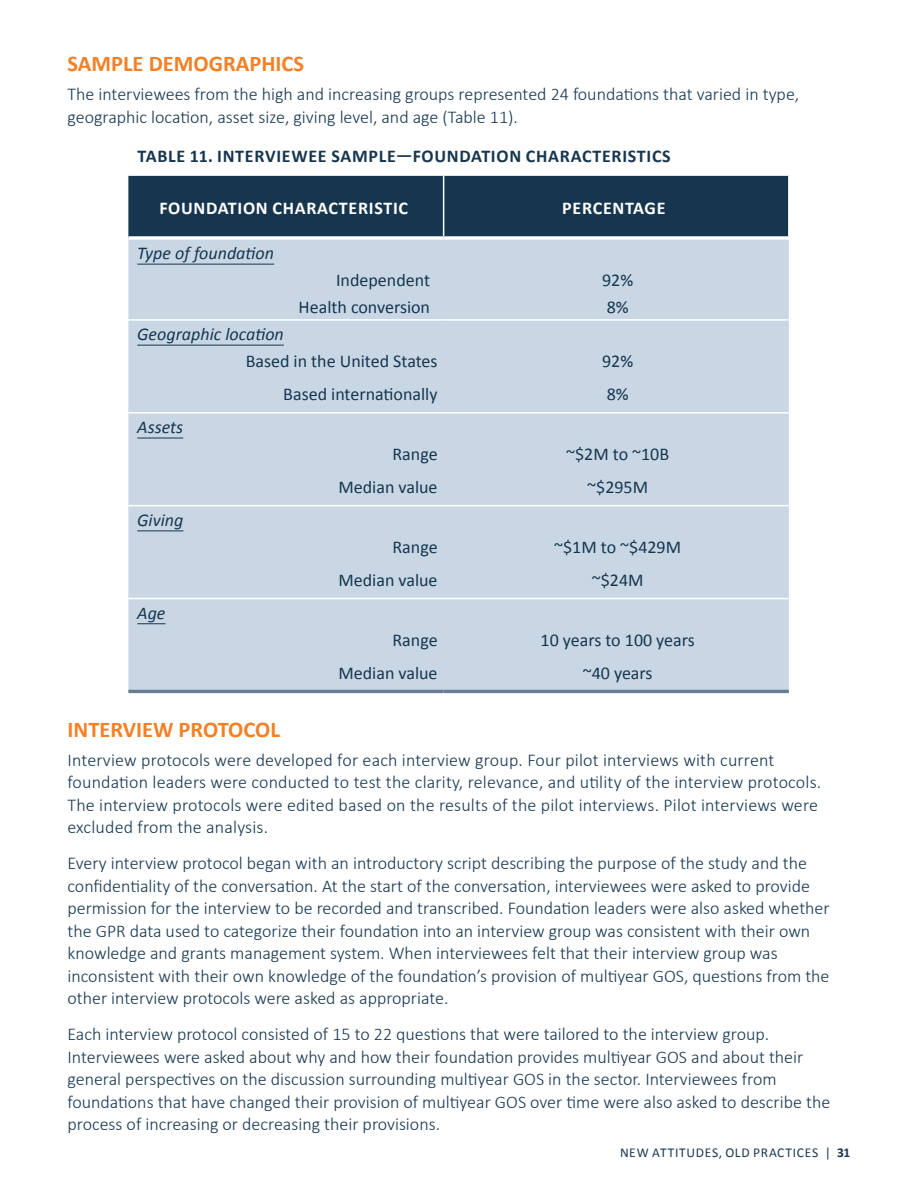
<style>
.page{position:relative;width:918px;height:1188px;background:#fff}
.page>*{position:absolute;margin:0;border:0;box-sizing:border-box;transform-origin:0 0}
.COPY_Subheader{font:700 22.5px "Calibri";color:#f48026}
.COPY{font:300 18px/22.5px "Calibri";color:#16364f}
.t1{font:18px "Calibri";color:#16364f}
.Table_Title_-_MB{font:700 18px "Calibri";letter-spacing:.04em;color:#16364f}
.Table_UL{font:italic 18px "Calibri";color:#16364f}
.t2{font:700 18px "Calibri";letter-spacing:.04em;color:#fff}
.t3{font:13.5px "Calibri";letter-spacing:.055em;color:#1c374f}
.s1{font-weight:700}
</style>
<div class="page">
<div style="left:128px;top:176px;width:660px;height:60px;background:#16364f"></div>
<div style="left:128px;top:240px;width:661px;height:450px;background:#c9d7e5"></div>
<hr style="left:443px;top:176px;width:1px;height:60px;background:#fff">
<hr style="left:128px;top:319px;width:316px;height:2px;background:#fff">
<hr style="left:444px;top:319px;width:345px;height:2px;background:#fff">
<hr style="left:128px;top:412px;width:316px;height:2px;background:#fff">
<hr style="left:444px;top:412px;width:345px;height:2px;background:#fff">
<hr style="left:128px;top:505px;width:316px;height:1px;background:#fff">
<hr style="left:444px;top:505px;width:345px;height:1px;background:#fff">
<hr style="left:128px;top:598px;width:316px;height:1px;background:#fff">
<hr style="left:444px;top:598px;width:345px;height:1px;background:#fff">
<hr style="left:128px;top:690px;width:316px;height:3px;background:#667e94">
<hr style="left:444px;top:690px;width:345px;height:3px;background:#667e94">
<svg style="left:128px;top:236px;width:316px;height:4px"></svg>
<svg style="left:444px;top:236px;width:345px;height:4px"></svg>
<hr style="left:137px;top:264px;width:137px;height:1px;background:#16364f">
<hr style="left:137px;top:345px;width:147px;height:1px;background:#16364f">
<hr style="left:137px;top:438px;width:46px;height:1px;background:#16364f">
<hr style="left:137px;top:531px;width:46px;height:1px;background:#16364f">
<svg style="left:137px;top:623px;width:29px;height:1px"></svg>
<p class="COPY_Subheader" style="left:68px;top:49px;width:238px">SAMPLE DEMOGRAPHICS</p>
<p class="COPY" style="left:68px;top:83px;width:733px">The interviewees from the high and increasing groups represented 24 foundations that varied in type, geographic location, asset size, giving level, and age (Table 11).</p>
<p class="Table_Title_-_MB" style="left:138px;top:145px;width:535px">TABLE 11. INTERVIEWEE SAMPLE—FOUNDATION CHARACTERISTICS</p>
<p class="t2" style="left:159px;top:196px;width:250px">FOUNDATION CHARACTERISTIC</p>
<p class="t2" style="left:562px;top:196px;width:105px">PERCENTAGE</p>
<p class="Table_UL" style="left:137px;top:241px;width:138px">Type of foundation</p>
<p class="t1" style="left:336px;top:269px;width:96px">Independent</p>
<p class="t1" style="left:602px;top:269px;width:33px">92%</p>
<p class="t1" style="left:299px;top:296px;width:133px">Health conversion</p>
<p class="t1" style="left:607px;top:296px;width:23px">8%</p>
<p class="Table_UL" style="left:137px;top:322px;width:148px">Geographic location</p>
<p class="t1" style="left:246px;top:350px;width:193px">Based in the United States</p>
<p class="t1" style="left:602px;top:350px;width:33px">92%</p>
<p class="t1" style="left:283px;top:383px;width:156px">Based internationally</p>
<p class="t1" style="left:607px;top:383px;width:23px">8%</p>
<p class="Table_UL" style="left:137px;top:415px;width:47px">Assets</p>
<p class="t1" style="left:392px;top:443px;width:47px">Range</p>
<p class="t1" style="left:566px;top:443px;width:105px">~$2M to ~10B</p>
<p class="t1" style="left:339px;top:476px;width:101px">Median value</p>
<p class="t1" style="left:587px;top:476px;width:62px">~$295M</p>
<p class="Table_UL" style="left:137px;top:508px;width:48px">Giving</p>
<p class="t1" style="left:392px;top:536px;width:47px">Range</p>
<p class="t1" style="left:554px;top:536px;width:128px">~$1M to ~$429M</p>
<p class="t1" style="left:339px;top:569px;width:101px">Median value</p>
<p class="t1" style="left:592px;top:569px;width:53px">~$24M</p>
<p class="Table_UL" style="left:137px;top:601px;width:30px">Age</p>
<p class="t1" style="left:392px;top:628px;width:47px">Range</p>
<p class="t1" style="left:541px;top:628px;width:156px">10 years to 100 years</p>
<p class="t1" style="left:339px;top:661px;width:101px">Median value</p>
<p class="t1" style="left:583px;top:661px;width:71px">~40 years</p>
<p class="COPY_Subheader" style="left:68px;top:715px;width:214px">INTERVIEW PROTOCOL</p>
<p class="COPY" style="left:68px;top:748px;width:755px">Interview protocols were developed for each interview group. Four pilot interviews with current foundation leaders were conducted to test the clarity, relevance, and utility of the interview protocols.<br>The interview protocols were edited based on the results of the pilot interviews. Pilot interviews were excluded from the analysis.</p>
<p class="COPY" style="left:68px;top:852px;width:764px">Every interview protocol began with an introductory script describing the purpose of the study and the confidentiality of the conversation. At the start of the conversation, interviewees were asked to provide permission for the interview to be recorded and transcribed. Foundation leaders were also asked whether the GPR data used to categorize their foundation into an interview group was consistent with their own knowledge and grants management system. When interviewees felt that their interview group was inconsistent with their own knowledge of the foundation’s provision of multiyear GOS, questions from the other interview protocols were asked as appropriate.</p>
<p class="COPY" style="left:68px;top:1023px;width:764px">Each interview protocol consisted of 15 to 22 questions that were tailored to the interview group.<br>Interviewees were asked about why and how their foundation provides multiyear GOS and about their general perspectives on the discussion surrounding multiyear GOS in the sector. Interviewees from foundations that have changed their provision of multiyear GOS over time were also asked to describe the process of increasing or decreasing their provisions.</p>
<p class="t3" style="left:620px;top:1144px;width:232px">NEW ATTITUDES, OLD PRACTICES | <span class="s1">31</span></p>
</div>
